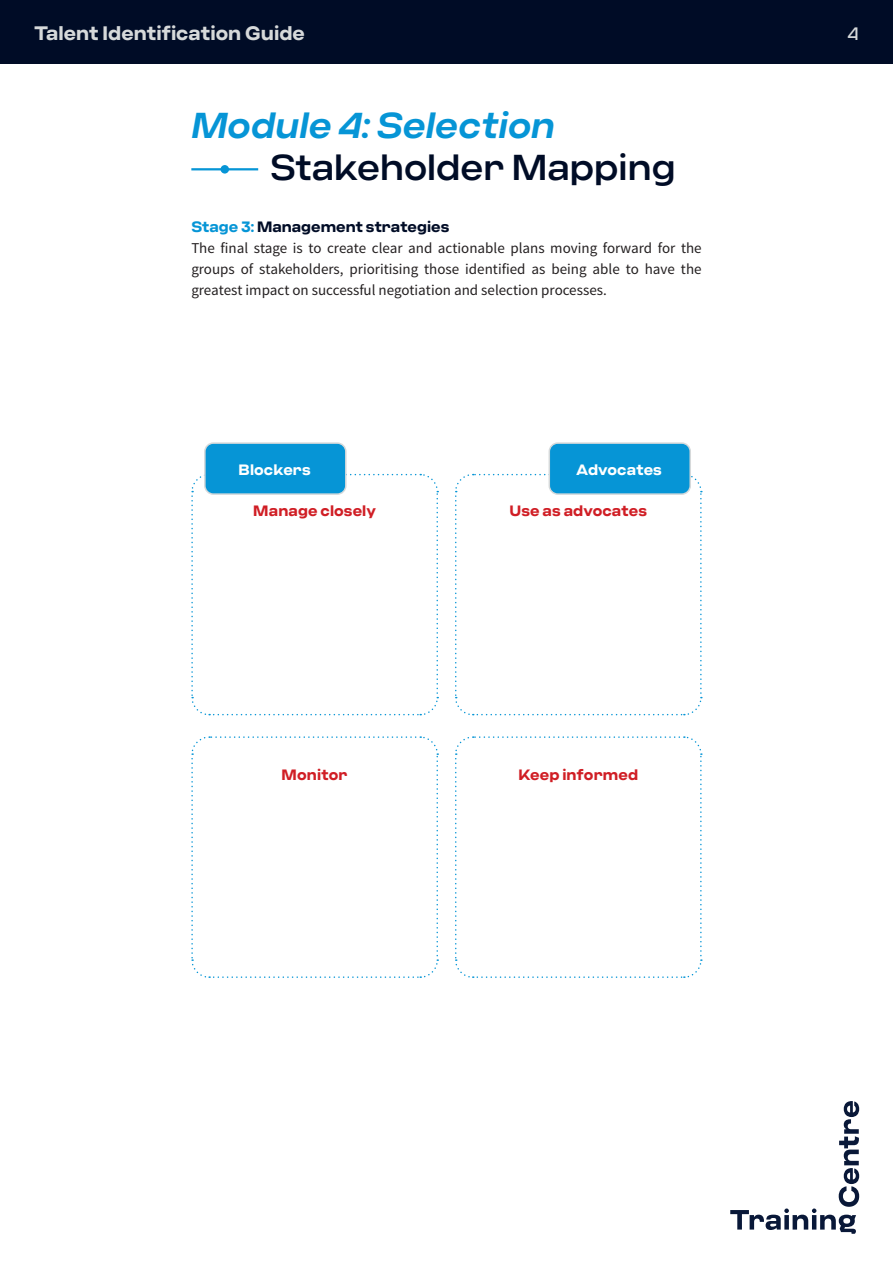
<style>
.page{position:relative;width:893px;height:1263px;background:#fff}
.page>*{position:absolute;margin:0;border:0;box-sizing:border-box;transform-origin:0 0}
.t1{font:500 36px "Criteria CF";color:#000c26}
.t2{font:italic 600 36px "Criteria CF";color:#0695d6}
.t3{font:700 19.5px "Criteria CF";color:#d6d9da}
.t4{font:18px "Criteria CF";color:#d6d9da}
.t5{font:15px/21px "Source Sans Pro";color:#231f20;text-align:justify}
.t6{font:700 15px "Criteria CF";letter-spacing:.005em;color:#d01e25}
.t7{font:700 15px "Criteria CF";color:#000c26}
.t8{font:700 15px "Criteria CF";letter-spacing:.005em;color:#fff}
.s1{color:#0695d6}
</style>
<div class="page">
<div style="left:0;top:0;width:893px;height:64px;background:#000c26"></div>
<svg style="left:730px;top:1101px;width:129px;height:133px"></svg>
<div style="left:221px;top:165px;width:8px;height:9px;background:#0695d6;border-radius:50%"></div>
<hr style="left:191px;top:168px;width:67px;height:2px;background:#0695d6">
<svg style="left:191px;top:473px;width:248px;height:243px"></svg>
<svg style="left:191px;top:736px;width:248px;height:242px"></svg>
<svg style="left:455px;top:473px;width:247px;height:243px"></svg>
<svg style="left:455px;top:736px;width:247px;height:242px"></svg>
<div style="left:205px;top:443px;width:141px;height:51px;background:#0695d6;border-radius:9px"></div>
<div style="left:204px;top:442px;width:143px;height:53px;border:2px solid #d6d9da;border-radius:9px"></div>
<div style="left:549px;top:443px;width:141px;height:51px;background:#0695d6;border-radius:9px"></div>
<div style="left:549px;top:442px;width:142px;height:53px;border:2px solid #d6d9da;border-radius:9px"></div>
<h2 class="t3" style="left:34px;top:22px;width:272px">Talent Identification Guide</h2>
<p class="t4" style="left:848px;top:23px;width:13px">4</p>
<h1 class="t2" style="left:191px;top:104px;width:366px">Module 4: Selection</h1>
<h1 class="t1" style="left:270px;top:146px;width:407px">Stakeholder Mapping</h1>
<p class="t7" style="left:191px;top:218px;width:260px"><span class="s1">Stage 3:</span> Management strategies</p>
<p class="t5" style="left:191px;top:238px;width:512px">The final stage is to create clear and actionable plans moving forward for the groups of stakeholders, prioritising those identified as being able to have the greatest impact on successful negotiation and selection processes.</p>
<p class="t8" style="left:238px;top:460px;width:74px">Blockers</p>
<p class="t8" style="left:576px;top:460px;width:87px">Advocates</p>
<p class="t6" style="left:253px;top:502px;width:124px">Manage closely</p>
<p class="t6" style="left:510px;top:502px;width:139px">Use as advocates</p>
<p class="t6" style="left:282px;top:766px;width:68px">Monitor</p>
<p class="t6" style="left:518px;top:766px;width:121px">Keep informed</p>
</div>
